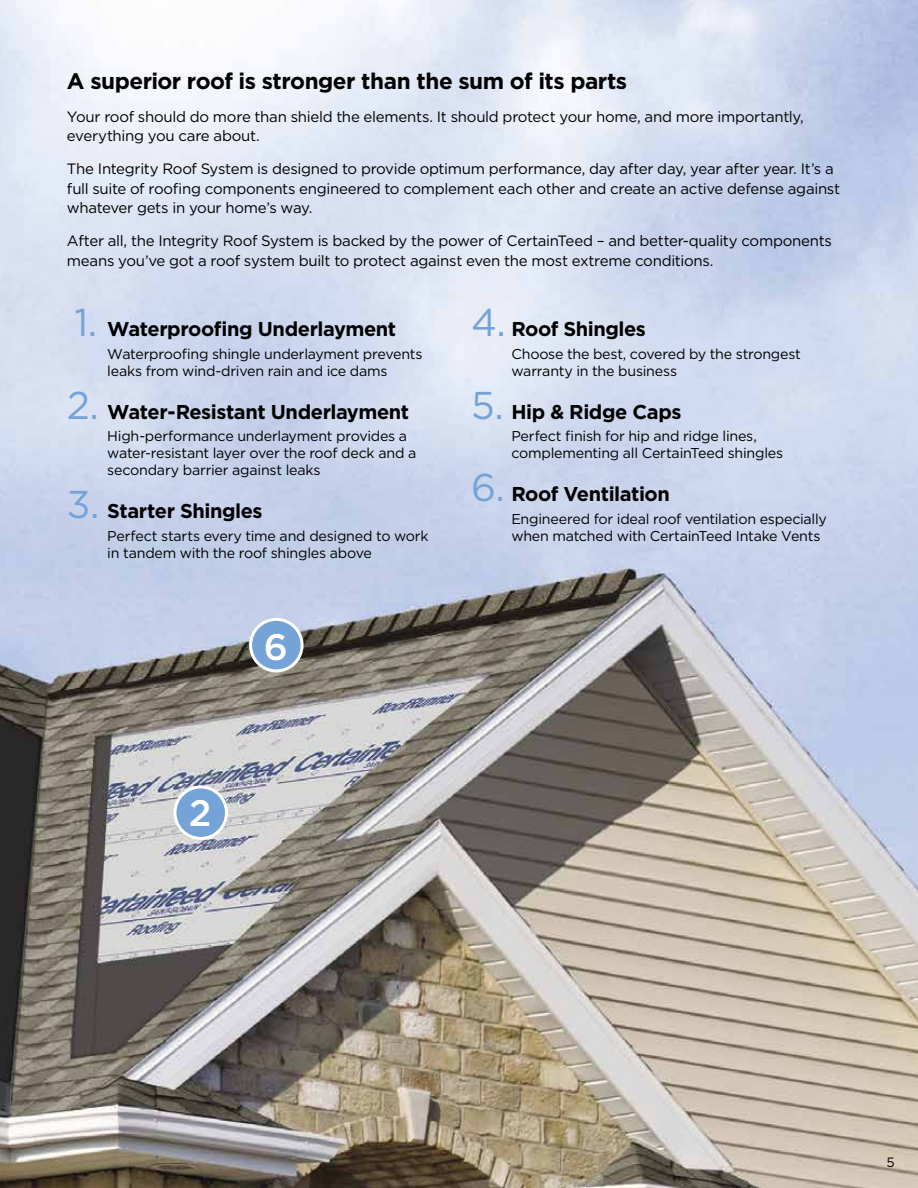
<style>
.page{position:relative;width:918px;height:1188px;background:#fff}
.page>*{position:absolute;margin:0;border:0;box-sizing:border-box;transform-origin:0 0}
.t1{font:500 36.75px "Gotham";color:#fff}
.t2{font:700 22.5px "Gotham";letter-spacing:-.02em;color:#000}
.t3{font:700 20.1px "Gotham";letter-spacing:-.025em;color:#000}
.t4{font:15px/19.5px "Gotham";letter-spacing:-.02em;color:#000}
.t5{font:14.25px/17.1px "Gotham";letter-spacing:-.015em;color:#000}
.t6{font:13.5px "Gotham";color:#000}
.s1{font-weight:400;font-size:38.7px;color:#74a3d8}
</style>
<div class="page">
<img style="left:0;top:0;width:918px;height:1188px">
<div style="left:175px;top:787px;width:51px;height:51px;background:#74a3d8;border-radius:50%"></div>
<div style="left:173px;top:785px;width:55px;height:55px;border:3px solid #fff;border-radius:50%"></div>
<div style="left:251px;top:619px;width:51px;height:52px;background:#74a3d8;border-radius:50%"></div>
<div style="left:249px;top:618px;width:55px;height:54px;border:3px solid #fff;border-radius:50%"></div>
<h2 class="t2" style="left:67px;top:66px;width:562px">A superior roof is stronger than the sum of its parts</h2>
<p class="t4" style="left:67px;top:107px;width:738px">Your roof should do more than shield the elements. It should protect your home, and more importantly, everything you care about.</p>
<p class="t4" style="left:67px;top:159px;width:775px">The Integrity Roof System is designed to provide optimum performance, day after day, year after year. It’s a full suite of roofing components engineered to complement each other and create an active defense against whatever gets in your home’s way.</p>
<p class="t4" style="left:67px;top:231px;width:767px">After all, the Integrity Roof System is backed by the power of CertainTeed – and better-quality components means you’ve got a roof system built to protect against even the most extreme conditions.</p>
<h3 class="t3" style="left:74px;top:316px;width:323px"><span class="s1">1.</span> Waterproofing Underlayment</h3>
<p class="t5" style="left:107px;top:345px;width:317px">Waterproofing shingle underlayment prevents leaks from wind-driven rain and ice dams</p>
<h3 class="t3" style="left:67px;top:398px;width:344px"><span class="s1">2.</span> Water-Resistant Underlayment</h3>
<p class="t5" style="left:107px;top:427px;width:310px">High-performance underlayment provides a water-resistant layer over the roof deck and a secondary barrier against leaks</p>
<h3 class="t3" style="left:67px;top:498px;width:197px"><span class="s1">3.</span> Starter Shingles</h3>
<p class="t5" style="left:107px;top:527px;width:323px">Perfect starts every time and designed to work in tandem with the roof shingles above</p>
<h1 class="t1" style="left:264px;top:623px;width:26px">6</h1>
<h3 class="t3" style="left:471px;top:316px;width:176px"><span class="s1">4.</span> Roof Shingles</h3>
<p class="t5" style="left:511px;top:345px;width:291px">Choose the best, covered by the strongest warranty in the business</p>
<h3 class="t3" style="left:471px;top:398px;width:212px"><span class="s1">5.</span> Hip &amp; Ridge Caps</h3>
<p class="t5" style="left:511px;top:427px;width:273px">Perfect finish for hip and ridge lines, complementing all CertainTeed shingles</p>
<h3 class="t3" style="left:471px;top:481px;width:200px"><span class="s1">6.</span> Roof Ventilation</h3>
<p class="t5" style="left:511px;top:510px;width:317px">Engineered for ideal roof ventilation especially when matched with CertainTeed Intake Vents</p>
<h1 class="t1" style="left:189px;top:789px;width:24px">2</h1>
<p class="t6" style="left:886px;top:1153px;width:10px">5</p>
</div>
